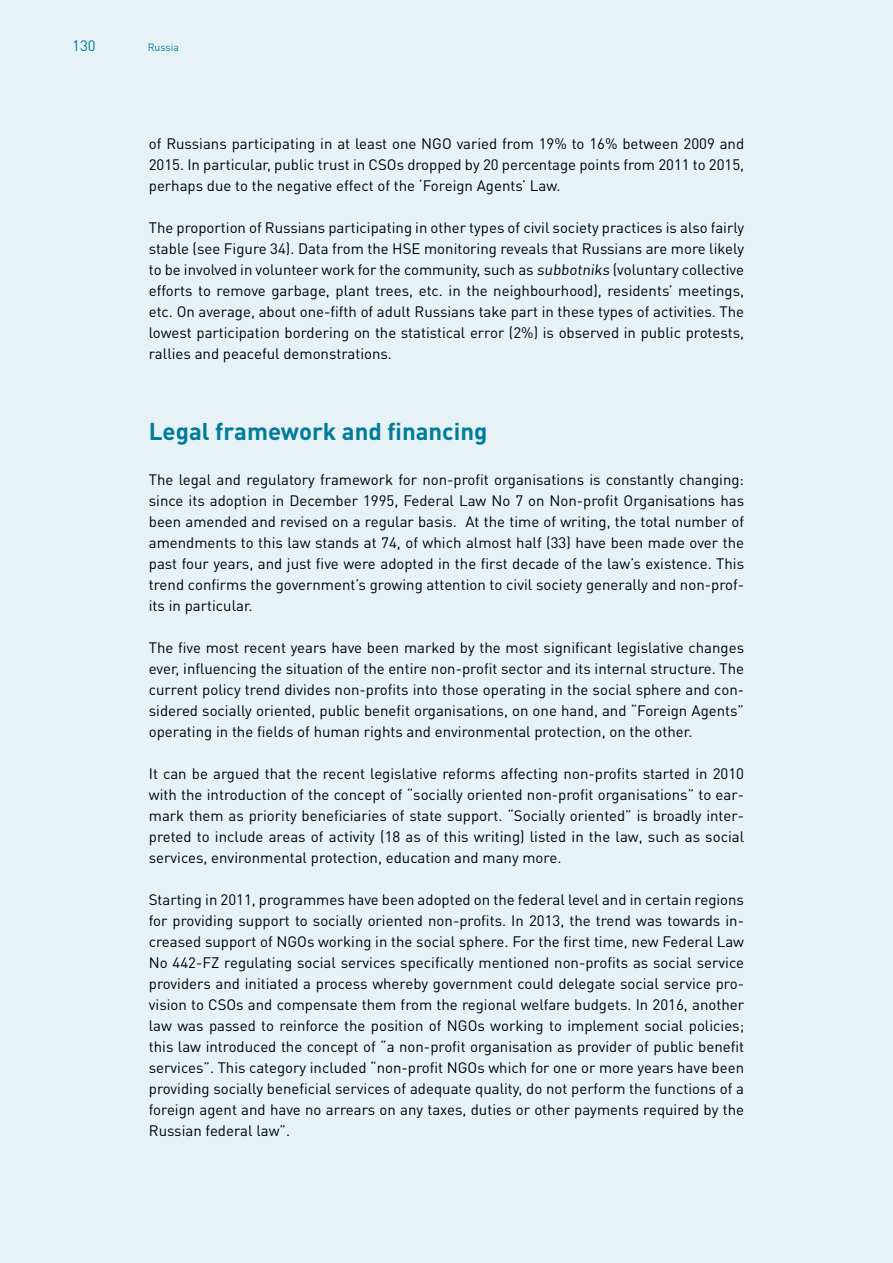
<style>
.page{position:relative;width:893px;height:1263px;background:#e6f2f5}
.page>*{position:absolute;margin:0;border:0;box-sizing:border-box;transform-origin:0 0}
.t1{font:700 24px "DIN Pro";color:#007b9a}
.t2{font:15px/21px "DIN Pro";color:#000;text-align:justify}
.t3{font:15px "DIN Pro";color:#007b9a}
.t4{font:10.5px "DIN Pro";color:#007b9a}
</style>
<div class="page">
<p class="t3" style="left:72px;top:36px;width:25px">130</p>
<p class="t4" style="left:148px;top:41px;width:33px">Russia</p>
<p class="t2" style="left:149px;top:132px;width:597px">of Russians participating in at least one NGO varied from 19% to 16% between 2009 and 2015. In particular, public trust in CSOs dropped by 20 percentage points from 2011 to 2015, perhaps due to the negative effect of the ‘Foreign Agents’ Law.</p>
<p class="t2" style="left:149px;top:216px;width:597px">The proportion of Russians participating in other types of civil society practices is also fairly stable (see Figure 34). Data from the HSE monitoring reveals that Russians are more likely to be involved in volunteer work for the community, such as subbotniks (voluntary collective efforts to remove garbage, plant trees, etc. in the neighbourhood), residents’ meetings, etc. On average, about one-fifth of adult Russians take part in these types of activities. The lowest participation bordering on the statistical error (2%) is observed in public protests, rallies and peaceful demonstrations.</p>
<h1 class="t1" style="left:149px;top:415px;width:340px">Legal framework and financing</h1>
<p class="t2" style="left:149px;top:468px;width:597px">The legal and regulatory framework for non-profit organisations is constantly changing: since its adoption in December 1995, Federal Law No 7 on Non-profit Organisations has been amended and revised on a regular basis. At the time of writing, the total number of amendments to this law stands at 74, of which almost half (33) have been made over the past four years, and just five were adopted in the first decade of the law’s existence. This trend confirms the government’s growing attention to civil society generally and non-prof&shy;its in particular.</p>
<p class="t2" style="left:149px;top:636px;width:597px">The five most recent years have been marked by the most significant legislative changes ever, influencing the situation of the entire non-profit sector and its internal structure. The current policy trend divides non-profits into those operating in the social sphere and con&shy;sidered socially oriented, public benefit organisations, on one hand, and “Foreign Agents” operating in the fields of human rights and environmental protection, on the other.</p>
<p class="t2" style="left:149px;top:762px;width:597px">It can be argued that the recent legislative reforms affecting non-profits started in 2010 with the introduction of the concept of “socially oriented non-profit organisations” to ear&shy;mark them as priority beneficiaries of state support. “Socially oriented” is broadly inter&shy;preted to include areas of activity (18 as of this writing) listed in the law, such as social services, environmental protection, education and many more.</p>
<p class="t2" style="left:149px;top:888px;width:597px">Starting in 2011, programmes have been adopted on the federal level and in certain regions for providing support to socially oriented non-profits. In 2013, the trend was towards in&shy;creased support of NGOs working in the social sphere. For the first time, new Federal Law No 442-FZ regulating social services specifically mentioned non-profits as social service providers and initiated a process whereby government could delegate social service pro&shy;vision to CSOs and compensate them from the regional welfare budgets. In 2016, another law was passed to reinforce the position of NGOs working to implement social policies; this law introduced the concept of “a non-profit organisation as provider of public benefit services”. This category included “non-profit NGOs which for one or more years have been providing socially beneficial services of adequate quality, do not perform the functions of a foreign agent and have no arrears on any taxes, duties or other payments required by the Russian federal law”.</p>
</div>
